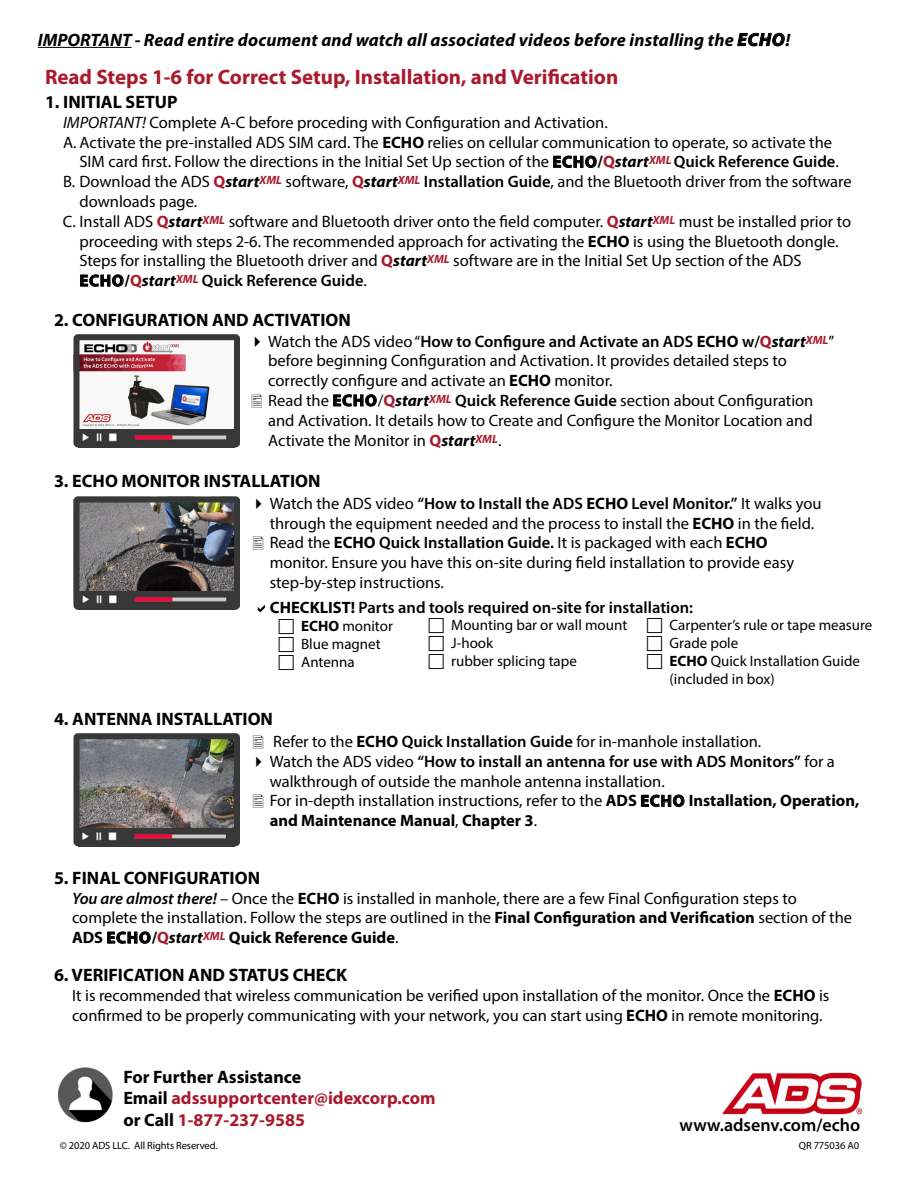
<style>
.page{position:relative;width:918px;height:1188px;background:#fff}
.page>*{position:absolute;margin:0;border:0;box-sizing:border-box;transform-origin:0 0}
.t1{font:700 21px "Myriad Pro";color:#a91a2d}
.t2{font:700 18px "Myriad Pro";color:#000}
.t3{font:italic 700 18px "Myriad Pro";letter-spacing:.01em;color:#000}
.t4{font:700 18px/21.6px "Myriad Pro";color:#a91a2d}
.t5{font:600 18px "Myriad Pro";color:#000}
.t6{font:16.5px/19.8px "Myriad Pro";color:#000}
.t7{font:600 16.5px "Myriad Pro";color:#000}
.t8{font:15px/18px "Myriad Pro";color:#000}
.t9{font:10.5px "Myriad Pro";letter-spacing:-.01em;color:#000}
.s1{font-style:italic}
.s2{font-weight:700}
.s3{font-weight:700;color:#a91a2d}
.s4{font-weight:700;font-style:italic}
.s5{font-weight:600}
.s6{font-weight:400}
.s7{font-weight:600;font-style:italic}
.s8{color:#000}
</style>
<div class="page">
<hr style="left:38px;top:47px;width:94px;height:1px;background:#000">
<svg style="left:258px;top:605px;width:7px;height:7px"></svg>
<img style="left:81px;top:341px;width:131px;height:86px">
<div style="left:74px;top:334px;width:166px;height:113px;border:6px solid #383838;border-radius:2px"></div>
<img style="left:78px;top:429px;width:157px;height:18px">
<img style="left:81px;top:503px;width:152px;height:88px">
<div style="left:74px;top:496px;width:166px;height:114px;border:6px solid #383838;border-radius:2px"></div>
<img style="left:81px;top:740px;width:152px;height:88px">
<div style="left:74px;top:733px;width:166px;height:113px;border:6px solid #383838;border-radius:2px"></div>
<img style="left:78px;top:591px;width:157px;height:18px">
<img style="left:79px;top:828px;width:156px;height:18px">
<img style="left:722px;top:1072px;width:141px;height:43px">
<img style="left:58px;top:1067px;width:55px;height:56px">
<p class="t3" style="left:38px;top:30px;width:754px">IMPORTANT - Read entire document and watch all associated videos before installing the ECHO!</p>
<p class="t1" style="left:45px;top:65px;width:575px">Read Steps 1-6 for Correct Setup, Installation, and Verification</p>
<p class="t2" style="left:45px;top:92px;width:134px">1. INITIAL SETUP</p>
<p class="t6" style="left:63px;top:112px;width:546px"><span class="s1">IMPORTANT!</span> Complete A-C before proceding with Configuration and Activation.</p>
<p class="t6" style="left:63px;top:132px;width:771px">A. Activate the pre-installed ADS SIM card. The <span class="s2">ECHO</span> relies on cellular communication to operate, so activate the</p>
<p class="t6" style="left:80px;top:152px;width:761px">SIM card first. Follow the directions in the Initial Set Up section of the <span class="s2">ECHO/</span><span class="s3">Q</span><span class="s4">start</span><sup>XML</sup> <span class="s5">Quick Reference Guide</span>.</p>
<p class="t6" style="left:63px;top:172px;width:790px">B. Download the ADS <span class="s3">Q</span><span class="s4">start</span><sup>XML</sup> software, <span class="s3">Q</span><span class="s4">start</span><sup>XML</sup> <span class="s5">Installation Guide</span>, and the Bluetooth driver from the software</p>
<p class="t6" style="left:79px;top:191px;width:119px">downloads page.</p>
<p class="t6" style="left:63px;top:211px;width:790px">C. Install ADS <span class="s3">Q</span><span class="s4">start</span><sup>XML</sup> software and Bluetooth driver onto the field computer. <span class="s3">Q</span><span class="s4">start</span><sup>XML</sup> must be installed prior to</p>
<p class="t6" style="left:79px;top:231px;width:761px">proceeding with steps 2-6. The recommended approach for activating the <span class="s2">ECHO</span> is using the Bluetooth dongle.</p>
<p class="t6" style="left:79px;top:251px;width:724px">Steps for installing the Bluetooth driver and <span class="s3">Q</span><span class="s4">start</span><sup>XML</sup> software are in the Initial Set Up section of the ADS</p>
<p class="t7" style="left:80px;top:270px;width:289px"><span class="s2">ECHO/</span><span class="s3">Q</span><span class="s4">start</span><sup>XML</sup> Quick Reference Guide<span class="s6">.</span></p>
<p class="t2" style="left:54px;top:310px;width:298px">2. CONFIGURATION AND ACTIVATION</p>
<p class="t6" style="left:268px;top:331px;width:568px">Watch the ADS video “<span class="s5">How to Configure and Activate an ADS</span> <span class="s2">ECHO</span> <span class="s5">w/</span><span class="s3">Q</span><span class="s4">start</span><sup>XML</sup>” before beginning Configuration and Activation. It provides detailed steps to correctly configure and activate an <span class="s2">ECHO</span> monitor.<br>Read the <span class="s2">ECHO</span>/<span class="s3">Q</span><span class="s4">start</span><sup>XML</sup> <span class="s5">Quick Reference Guide</span> section about Configuration and Activation. It details how to Create and Configure the Monitor Location and Activate the Monitor in <span class="s3">Q</span><span class="s4">start</span><sup>XML</sup>.</p>
<p class="t2" style="left:54px;top:470px;width:268px">3. ECHO MONITOR INSTALLATION</p>
<p class="t6" style="left:270px;top:493px;width:554px">Watch the ADS video <span class="s5">“How to Install the ADS</span> <span class="s2">ECHO</span> <span class="s5">Level Monitor.”</span> It walks you through the equipment needed and the process to install the <span class="s2">ECHO</span> in the field.<br>Read the <span class="s2">ECHO</span> <span class="s5">Quick Installation Guide.</span> It is packaged with each <span class="s2">ECHO </span>monitor. Ensure you have this on-site during field installation to provide easy step-by-step instructions.</p>
<p class="t7" style="left:270px;top:597px;width:425px"><span class="s2">CHECKLIST!</span> Parts and tools required on-site for installation:</p>
<p class="t8" style="left:301px;top:617px;width:93px"><span class="s2">ECHO</span> monitor<br>Blue magnet<br>Antenna</p>
<p class="t8" style="left:670px;top:616px;width:204px">Carpenter’s rule or tape measure<br>Grade pole<br><span class="s2">ECHO</span> Quick Installation Guide (included in box)</p>
<p class="t8" style="left:451px;top:616px;width:178px">Mounting bar or wall mount<br>J-hook<br>rubber splicing tape</p>
<p class="t2" style="left:54px;top:708px;width:221px">4. ANTENNA INSTALLATION</p>
<p class="t6" style="left:270px;top:731px;width:591px">Refer to the <span class="s2">ECHO</span> <span class="s5">Quick Installation Guide</span> for in-manhole installation.<br>Watch the ADS video <span class="s5">“How to install an antenna for use with ADS Monitors”</span> for a walkthrough of outside the manhole antenna installation.<br>For in-depth installation instructions, refer to the <span class="s2">ADS ECHO Installation, Operation, and Maintenance Manual</span>, <span class="s2">Chapter 3</span>.</p>
<p class="t2" style="left:54px;top:868px;width:208px">5. FINAL CONFIGURATION</p>
<p class="t6" style="left:72px;top:888px;width:782px"><span class="s7">You are almost there!</span> – Once the <span class="s2">ECHO</span> is installed in manhole, there are a few Final Configuration steps to complete the installation. Follow the steps are outlined in the <span class="s2">Final Configuration and Verification</span> section of the<br><span class="s2">ADS ECHO/</span><span class="s3">Q</span><span class="s4">start</span><sup>XML</sup> <span class="s2">Quick Reference Guide</span>.</p>
<p class="t2" style="left:54px;top:965px;width:295px">6. VERIFICATION AND STATUS CHECK</p>
<p class="t6" style="left:72px;top:985px;width:759px">It is recommended that wireless communication be verified upon installation of the monitor. Once the <span class="s2">ECHO</span> is confirmed to be properly communicating with your network, you can start using <span class="s2">ECHO</span> in remote monitoring.</p>
<p class="t4" style="left:123px;top:1066px;width:314px"><span class="s8">For Further Assistance<br>Email</span> adssupportcenter@idexcorp.com <span class="s8">or Call</span> 1-877-237-9585</p>
<p class="t5" style="left:680px;top:1114px;width:182px">www.adsenv.com/echo</p>
<p class="t9" style="left:60px;top:1139px;width:159px">© 2020 ADS LLC. All Rights Reserved.</p>
<p class="t9" style="left:799px;top:1139px;width:62px">QR 775036 A0</p>
</div>
